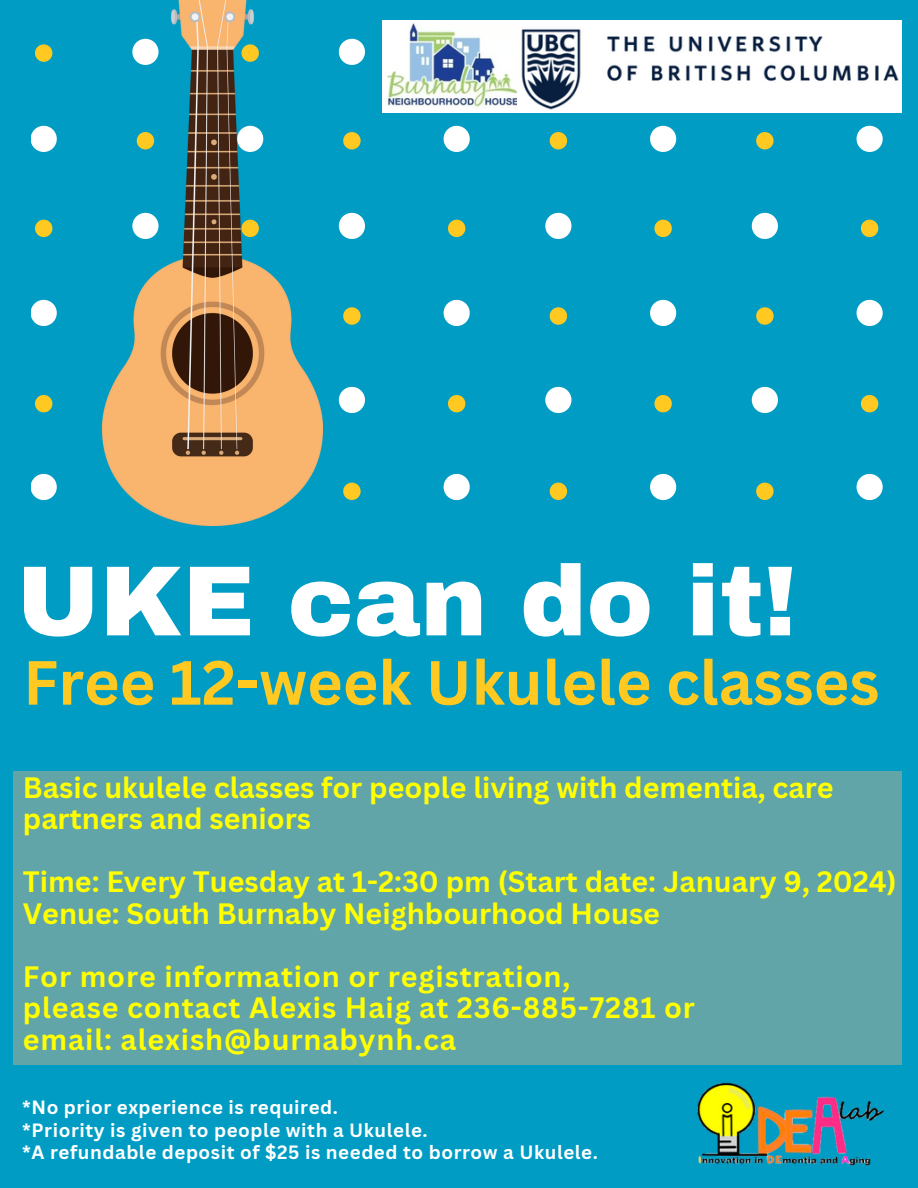
<style>
.page{position:relative;width:918px;height:1188px;background:#009cc4}
.page>*{position:absolute;margin:0;border:0;box-sizing:border-box;transform-origin:0 0}
.t1{font:900 99.6px "Archivo";color:#fff}
.t2{font:700 60.9px "Canva Sans";color:#ffc921}
.t3{font:700 28.65px/31.5px "Canva Sans";color:#ff0}
.t4{font:700 28.65px "Canva Sans";letter-spacing:.03em;color:#ff0}
.t5{font:700 18.75px "Canva Sans";letter-spacing:.03em;color:#fff}
</style>
<div class="page">
<svg style="left:339px;top:39px;width:26px;height:26px"></svg>
<svg style="left:444px;top:126px;width:26px;height:26px"></svg>
<svg style="left:31px;top:126px;width:26px;height:26px"></svg>
<svg style="left:650px;top:126px;width:26px;height:26px"></svg>
<svg style="left:857px;top:126px;width:26px;height:26px"></svg>
<svg style="left:545px;top:213px;width:26px;height:26px"></svg>
<svg style="left:339px;top:213px;width:26px;height:26px"></svg>
<svg style="left:752px;top:213px;width:26px;height:26px"></svg>
<svg style="left:444px;top:300px;width:26px;height:26px"></svg>
<svg style="left:31px;top:300px;width:26px;height:26px"></svg>
<svg style="left:650px;top:300px;width:26px;height:26px"></svg>
<svg style="left:857px;top:300px;width:26px;height:26px"></svg>
<svg style="left:545px;top:387px;width:26px;height:26px"></svg>
<svg style="left:339px;top:387px;width:26px;height:26px"></svg>
<svg style="left:752px;top:387px;width:26px;height:26px"></svg>
<svg style="left:444px;top:474px;width:26px;height:26px"></svg>
<svg style="left:31px;top:474px;width:26px;height:26px"></svg>
<svg style="left:650px;top:474px;width:26px;height:26px"></svg>
<svg style="left:857px;top:474px;width:26px;height:26px"></svg>
<svg style="left:550px;top:132px;width:17px;height:17px"></svg>
<svg style="left:756px;top:132px;width:18px;height:17px"></svg>
<svg style="left:343px;top:132px;width:18px;height:17px"></svg>
<svg style="left:35px;top:44px;width:17px;height:18px"></svg>
<svg style="left:550px;top:307px;width:17px;height:18px"></svg>
<svg style="left:756px;top:307px;width:18px;height:18px"></svg>
<svg style="left:343px;top:307px;width:18px;height:18px"></svg>
<svg style="left:448px;top:220px;width:17px;height:17px"></svg>
<svg style="left:654px;top:220px;width:18px;height:17px"></svg>
<svg style="left:861px;top:220px;width:17px;height:17px"></svg>
<svg style="left:35px;top:220px;width:17px;height:17px"></svg>
<svg style="left:550px;top:483px;width:17px;height:17px"></svg>
<svg style="left:756px;top:483px;width:18px;height:17px"></svg>
<svg style="left:343px;top:483px;width:18px;height:17px"></svg>
<svg style="left:448px;top:395px;width:17px;height:17px"></svg>
<svg style="left:654px;top:395px;width:18px;height:17px"></svg>
<svg style="left:861px;top:395px;width:17px;height:17px"></svg>
<svg style="left:35px;top:395px;width:17px;height:17px"></svg>
<div style="left:13px;top:771px;width:889px;height:293px;background:#62a5a9"></div>
<img style="left:383px;top:20px;width:134px;height:93px">
<img style="left:517px;top:20px;width:385px;height:93px">
<img style="left:697px;top:1082px;width:187px;height:84px">
<img style="left:102px;top:0;width:221px;height:526px">
<p class="t1" style="left:17px;top:548px;width:782px">UKE can do it!</p>
<p class="t2" style="left:23px;top:640px;width:858px">Free 12-week Ukulele classes</p>
<p class="t3" style="left:23px;top:771px;width:812px">Basic ukulele classes for people living with dementia, care partners and seniors</p>
<p class="t3" style="left:23px;top:865px;width:875px">Time: Every Tuesday at 1-2:30 pm (Start date: January 9, 2024)</p>
<p class="t3" style="left:23px;top:897px;width:639px">Venue: South Burnaby Neighbourhood House</p>
<p class="t4" style="left:23px;top:956px;width:549px">For more information or registration,</p>
<p class="t4" style="left:23px;top:988px;width:674px">please contact Alexis Haig at 236-885-7281 or</p>
<p class="t4" style="left:23px;top:1019px;width:435px">email: alexish@burnabynh.ca</p>
<p class="t5" style="left:22px;top:1094px;width:317px">*No prior experience is required.</p>
<p class="t5" style="left:22px;top:1116px;width:407px">*Priority is given to people with a Ukulele.</p>
<p class="t5" style="left:22px;top:1139px;width:577px">*A refundable deposit of $25 is needed to borrow a Ukulele.</p>
</div>
